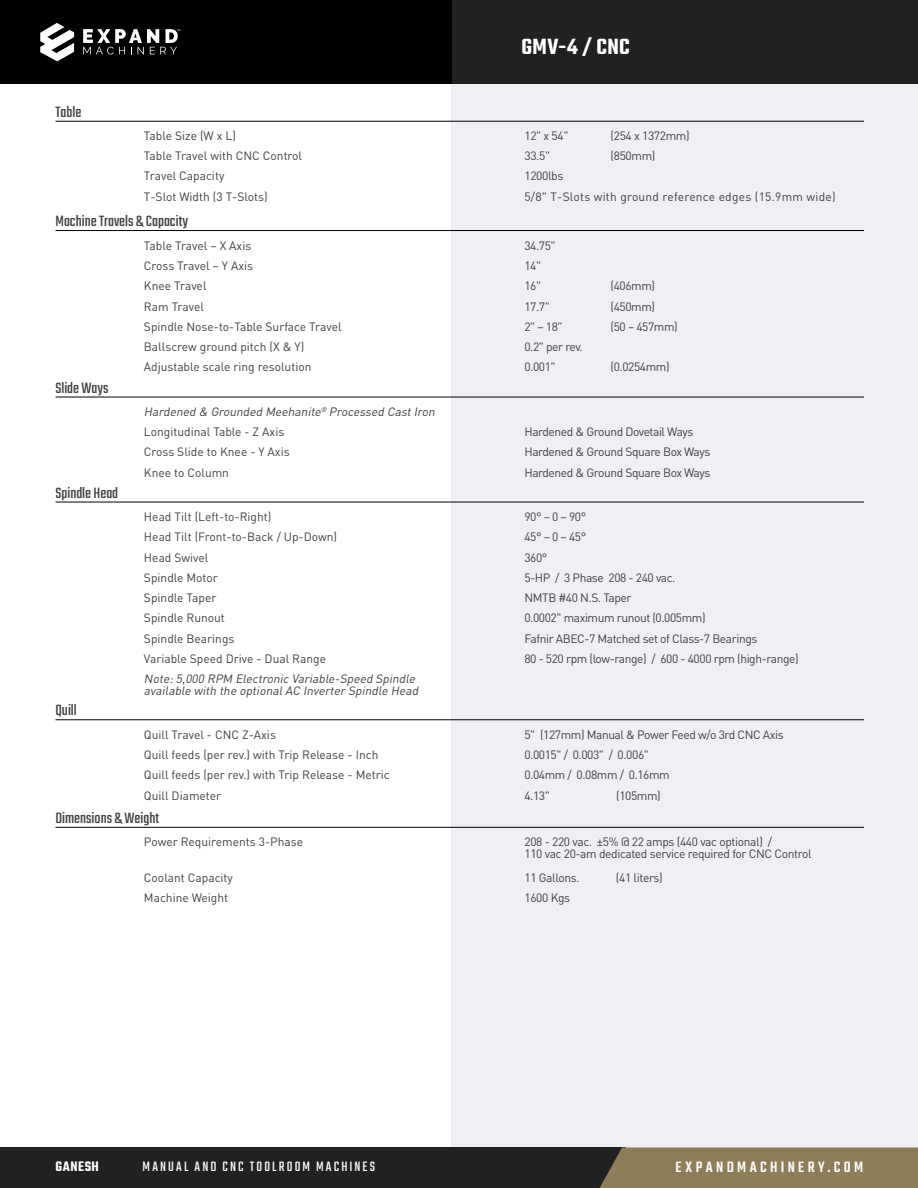
<style>
.page{position:relative;width:918px;height:1188px;background:#fff}
.page>*{position:absolute;margin:0;border:0;box-sizing:border-box;transform-origin:0 0}
.t1{font:600 24px "Teko";letter-spacing:.01em;color:#fff}
.t2{font:16.5px "Teko";color:#414042}
.t3{font:500 16.5px "Teko";letter-spacing:.21em;color:#fff}
.t4{font:15px "Teko";letter-spacing:.14em;color:#fff}
.t5{font:600 15px "Teko";letter-spacing:.04em;color:#fff}
.t6{font:12px "DINOT";letter-spacing:-.01em;color:#414042}
.t7{font:12px "DINOT";letter-spacing:-.035em;color:#414042}
.t8{font:italic 12px/12px "DINOT";color:#414042}
.t9{font:12px/12px "DINOT";letter-spacing:-.03em;color:#414042}
.t10{font:12px "DINOT";letter-spacing:.02em;color:#414042}
.s1{font-style:normal}
</style>
<div class="page">
<div style="left:451px;top:0;width:467px;height:1188px;background:#eef0f4"></div>
<div style="left:0;top:1148px;width:625px;height:40px;background:#212121"></div>
<div style="left:0;top:0;width:453px;height:84px;background:#000"></div>
<div style="left:453px;top:0;width:465px;height:84px;background:#212121"></div>
<svg style="left:40px;top:23px;width:34px;height:38px"></svg>
<svg style="left:83px;top:29px;width:97px;height:25px"></svg>
<div style="left:599px;top:1148px;width:319px;height:40px;background:#8f7d58"></div>
<hr style="left:56px;top:121px;width:808px;height:1px;background:#000">
<hr style="left:56px;top:230px;width:808px;height:1px;background:#000">
<hr style="left:56px;top:502px;width:808px;height:1px;background:#000">
<hr style="left:56px;top:720px;width:808px;height:1px;background:#000">
<hr style="left:56px;top:827px;width:808px;height:1px;background:#000">
<hr style="left:56px;top:397px;width:808px;height:1px;background:#000">
<h2 class="t2" style="left:56px;top:103px;width:27px">Table</h2>
<h1 class="t1" style="left:522px;top:32px;width:110px">GMV-4 / CNC</h1>
<p class="t6" style="left:144px;top:127px;width:94px">Table Size (W x L)</p>
<p class="t6" style="left:524px;top:127px;width:46px">12" x 54"</p>
<p class="t9" style="left:611px;top:129px;width:81px">(254 x 1372mm)</p>
<p class="t6" style="left:144px;top:148px;width:160px">Table Travel with CNC Control</p>
<p class="t6" style="left:524px;top:148px;width:27px">33.5"</p>
<p class="t6" style="left:611px;top:148px;width:46px">(850mm)</p>
<p class="t6" style="left:144px;top:168px;width:82px">Travel Capacity</p>
<p class="t9" style="left:524px;top:170px;width:40px">1200lbs</p>
<p class="t6" style="left:144px;top:188px;width:125px">T-Slot Width (3 T-Slots)</p>
<p class="t10" style="left:524px;top:188px;width:313px">5/8" T-Slots with ground reference edges (15.9mm wide)</p>
<p class="t6" style="left:144px;top:237px;width:109px">Table Travel – X Axis</p>
<p class="t6" style="left:524px;top:237px;width:33px">34.75"</p>
<p class="t6" style="left:144px;top:258px;width:111px">Cross Travel – Y Axis</p>
<p class="t6" style="left:524px;top:258px;width:18px">14"</p>
<p class="t6" style="left:144px;top:278px;width:64px">Knee Travel</p>
<p class="t6" style="left:524px;top:278px;width:18px">16"</p>
<p class="t6" style="left:611px;top:278px;width:46px">(406mm)</p>
<p class="t6" style="left:144px;top:298px;width:62px">Ram Travel</p>
<p class="t6" style="left:524px;top:298px;width:27px">17.7"</p>
<p class="t6" style="left:611px;top:298px;width:46px">(450mm)</p>
<p class="t6" style="left:144px;top:318px;width:199px">Spindle Nose-to-Table Surface Travel</p>
<p class="t6" style="left:524px;top:318px;width:40px">2" – 18"</p>
<p class="t6" style="left:611px;top:318px;width:69px">(50 – 457mm)</p>
<p class="t6" style="left:144px;top:339px;width:162px">Ballscrew ground pitch (X &amp; Y)</p>
<p class="t6" style="left:524px;top:339px;width:60px">0.2" per rev.</p>
<p class="t6" style="left:144px;top:359px;width:169px">Adjustable scale ring resolution</p>
<p class="t6" style="left:524px;top:359px;width:33px">0.001"</p>
<p class="t6" style="left:611px;top:359px;width:61px">(0.0254mm)</p>
<h2 class="t2" style="left:56px;top:212px;width:134px">Machine Travels &amp; Capacity</h2>
<h2 class="t2" style="left:56px;top:378px;width:55px">Slide Ways</h2>
<h2 class="t2" style="left:56px;top:483px;width:64px">Spindle Head</h2>
<h2 class="t2" style="left:56px;top:701px;width:23px">Quill</h2>
<p class="t8" style="left:144px;top:401px;width:295px;line-height:20.2px">Hardened &amp; Grounded Meehanite<sup>®</sup> Processed CastIron<br><span class="s1">Longitudinal Table - Z Axis</span></p>
<p class="t7" style="left:524px;top:424px;width:171px">Hardened &amp; Ground Dovetail Ways</p>
<p class="t6" style="left:144px;top:444px;width:147px">Cross Slide to Knee - Y Axis</p>
<p class="t7" style="left:524px;top:444px;width:187px">Hardened &amp; Ground Square Box Ways</p>
<p class="t6" style="left:144px;top:464px;width:87px">Knee to Column</p>
<p class="t7" style="left:524px;top:464px;width:187px">Hardened &amp; Ground Square Box Ways</p>
<p class="t6" style="left:144px;top:509px;width:129px">Head Tilt (Left-to-Right)</p>
<p class="t6" style="left:524px;top:509px;width:63px">90° – 0 – 90°</p>
<p class="t6" style="left:144px;top:529px;width:195px">Head Tilt (Front-to-Back / Up-Down)</p>
<p class="t6" style="left:524px;top:529px;width:63px">45° – 0 – 45°</p>
<p class="t6" style="left:144px;top:549px;width:66px">Head Swivel</p>
<p class="t6" style="left:524px;top:549px;width:25px">360°</p>
<p class="t6" style="left:144px;top:569px;width:75px">Spindle Motor</p>
<p class="t7" style="left:524px;top:569px;width:152px">5-HP / 3 Phase 208 - 240 vac.</p>
<p class="t6" style="left:144px;top:590px;width:74px">Spindle Taper</p>
<p class="t7" style="left:524px;top:590px;width:109px">NMTB #40 N.S. Taper</p>
<p class="t6" style="left:144px;top:610px;width:82px">Spindle Runout</p>
<p class="t7" style="left:524px;top:610px;width:183px">0.0002" maximum runout (0.005mm)</p>
<p class="t6" style="left:144px;top:630px;width:92px">Spindle Bearings</p>
<p class="t7" style="left:524px;top:630px;width:234px">Fafnir ABEC-7 Matched set of Class-7 Bearings</p>
<p class="t6" style="left:144px;top:650px;width:184px">Variable Speed Drive - Dual Range</p>
<p class="t7" style="left:524px;top:650px;width:276px">80 - 520 rpm (low-range) / 600 - 4000 rpm (high-range)</p>
<p class="t8" style="left:144px;top:672px;width:279px">Note:5,000 RPM Electronic Variable-Speed Spindle available with the optionalAC Inverter Spindle Head</p>
<p class="t6" style="left:144px;top:726px;width:134px">Quill Travel - CNC Z-Axis</p>
<p class="t7" style="left:524px;top:726px;width:261px">5" (127mm) Manual &amp; Power Feed w/o 3rd CNC Axis</p>
<p class="t6" style="left:144px;top:747px;width:236px">Quill feeds (per rev.) with Trip Release - Inch</p>
<p class="t7" style="left:524px;top:747px;width:126px">0.0015" / 0.003" / 0.006"</p>
<p class="t6" style="left:144px;top:767px;width:247px">Quill feeds (per rev.) with Trip Release - Metric</p>
<p class="t7" style="left:524px;top:767px;width:147px">0.04mm / 0.08mm / 0.16mm</p>
<p class="t6" style="left:144px;top:787px;width:79px">Quill Diameter</p>
<p class="t6" style="left:524px;top:787px;width:27px">4.13"</p>
<p class="t6" style="left:616px;top:787px;width:46px">(105mm)</p>
<h2 class="t2" style="left:56px;top:809px;width:105px">Dimensions &amp; Weight</h2>
<p class="t6" style="left:144px;top:834px;width:161px">Power Requirements 3-Phase</p>
<p class="t9" style="left:524px;top:836px;width:289px">208 - 220 vac. ±5% @ 22 amps (440 vac optional) /<br>110 vac 20-am dedicated service required for CNC Control</p>
<p class="t6" style="left:144px;top:869px;width:91px">Coolant Capacity</p>
<p class="t9" style="left:524px;top:871px;width:57px">11 Gallons.</p>
<p class="t9" style="left:616px;top:871px;width:48px">(41 liters)</p>
<p class="t6" style="left:144px;top:889px;width:86px">Machine Weight</p>
<p class="t6" style="left:524px;top:889px;width:47px">1600 Kgs</p>
<p class="t5" style="left:56px;top:1157px;width:45px">GANESH</p>
<p class="t4" style="left:142px;top:1158px;width:234px">MANUAL AND CNC TOOLROOM MACHINES</p>
<h2 class="t3" style="left:676px;top:1157px;width:189px">EXPANDMACHINERY.COM</h2>
</div>
